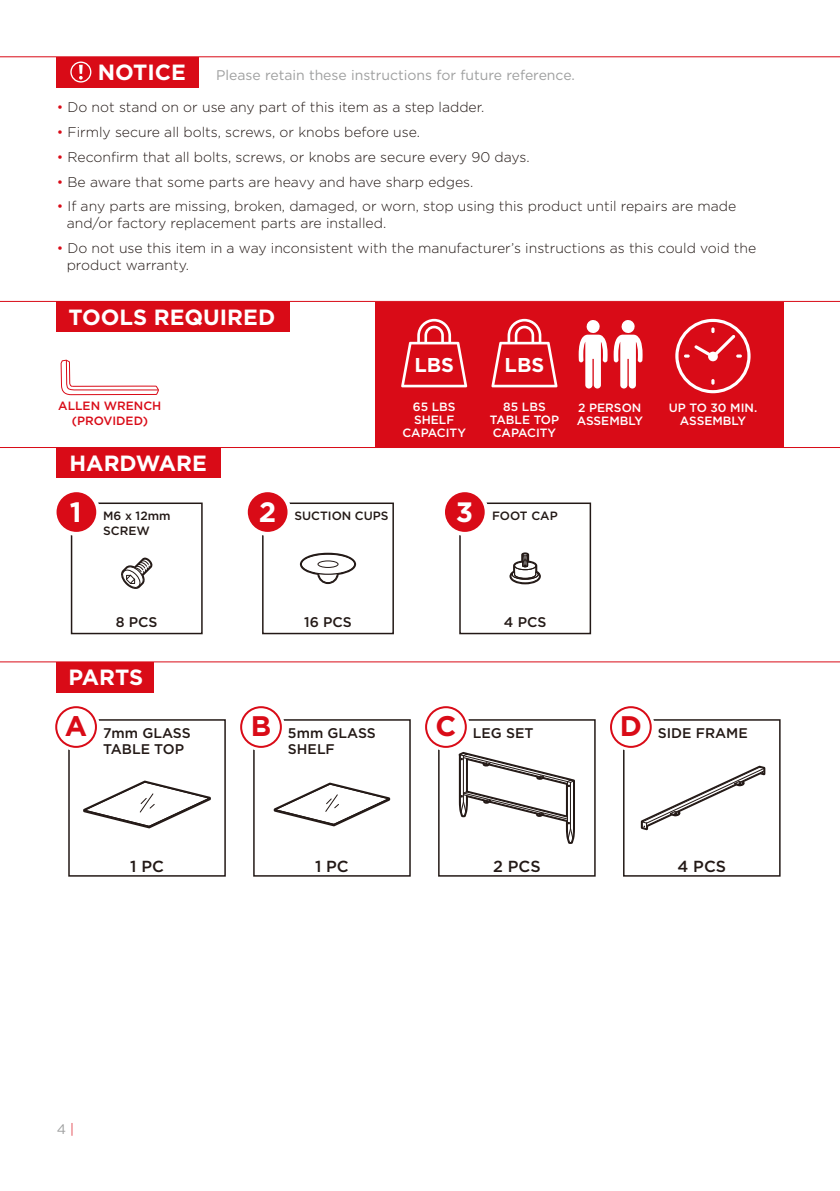
<style>
.page{position:relative;width:840px;height:1191px;background:#fff}
.page>*{position:absolute;margin:0;border:0;box-sizing:border-box;transform-origin:0 0}
.t1{font:700 28.2px "Gotham";color:#d90b17}
.t2{font:700 28px "Gotham";color:#fff}
.t3{font:700 22px "Gotham";color:#fff}
.t4{font:700 20px "Gotham";color:#fff}
.t5{font:500 16px "Gotham";color:#231916}
.t6{font:300 14px/16.8px "Gotham";color:#231916}
.t7{font:500 14px/16.8px "Gotham";color:#231916}
.t8{font:14px "Gotham";color:#9fa0a0}
.t9{font:13.8px "Gotham";color:#9fa0a0}
.t10{font:500 12px/13px "Gotham";color:#fff;text-align:center}
.t11{font:500 12px/14.4px "Gotham";color:#231916}
.t12{font:500 12px/14.4px "Gotham";color:#d90b17;text-align:center}
.s1{color:#d90b17}
.s2{font-weight:300;color:#d90b17}
</style>
<div class="page">
<div style="left:57px;top:662px;width:97px;height:30px;background:#d90b17"></div>
<hr style="left:0;top:661px;width:839px;height:1px;background:#d90b17">
<div style="left:375px;top:301px;width:407px;height:146px;background:#d90b17"></div>
<div style="left:57px;top:447px;width:164px;height:31px;background:#d90b17"></div>
<div style="left:71px;top:502px;width:131px;height:132px;border:2px solid #231916"></div>
<svg style="left:613px;top:320px;width:29px;height:68px"></svg>
<svg style="left:578px;top:320px;width:29px;height:68px"></svg>
<div style="left:262px;top:502px;width:132px;height:132px;border:2px solid #231916"></div>
<svg style="left:247px;top:492px;width:44px;height:44px"></svg>
<div style="left:459px;top:502px;width:131px;height:132px;border:2px solid #231916"></div>
<svg style="left:445px;top:492px;width:43px;height:44px"></svg>
<div style="left:57px;top:301px;width:232px;height:31px;background:#d90b17"></div>
<hr style="left:0;top:301px;width:839px;height:1px;background:#d90b17">
<hr style="left:0;top:447px;width:839px;height:1px;background:#d90b17">
<svg style="left:675px;top:319px;width:75px;height:74px"></svg>
<svg style="left:491px;top:319px;width:66px;height:68px"></svg>
<svg style="left:401px;top:319px;width:66px;height:68px"></svg>
<div style="left:57px;top:57px;width:142px;height:30px;background:#d90b17"></div>
<hr style="left:0;top:56px;width:839px;height:1px;background:#d90b17">
<div style="left:70px;top:62px;width:21px;height:21px;border:1px solid #fff;border-radius:50%"></div>
<svg style="left:79px;top:65px;width:4px;height:15px"></svg>
<div style="left:68px;top:719px;width:158px;height:157px;border:2px solid #231916"></div>
<svg style="left:57px;top:706px;width:43px;height:45px"></svg>
<div style="left:55px;top:706px;width:42px;height:42px;border:2px solid #d90b17;border-radius:50%"></div>
<div style="left:253px;top:719px;width:157px;height:157px;border:2px solid #231916"></div>
<svg style="left:240px;top:706px;width:45px;height:45px"></svg>
<div style="left:240px;top:706px;width:42px;height:42px;border:2px solid #d90b17;border-radius:50%"></div>
<div style="left:438px;top:719px;width:157px;height:157px;border:2px solid #231916"></div>
<div style="left:622px;top:719px;width:158px;height:157px;border:2px solid #231916"></div>
<svg style="left:612px;top:706px;width:42px;height:45px"></svg>
<div style="left:609px;top:706px;width:42px;height:42px;border:2px solid #d90b17;border-radius:50%"></div>
<svg style="left:56px;top:359px;width:103px;height:177px"></svg>
<svg style="left:425px;top:706px;width:149px;height:138px"></svg>
<svg style="left:640px;top:765px;width:125px;height:65px"></svg>
<svg style="left:83px;top:780px;width:128px;height:48px"></svg>
<svg style="left:273px;top:782px;width:117px;height:44px"></svg>
<svg style="left:121px;top:557px;width:32px;height:32px"></svg>
<svg style="left:300px;top:553px;width:56px;height:31px"></svg>
<div style="left:317px;top:560px;width:21px;height:7px;border:1px solid #231916;border-radius:50%"></div>
<svg style="left:509px;top:552px;width:31px;height:32px"></svg>
<h3 class="t3" style="left:98px;top:58px;width:90px">NOTICE</h3>
<p class="t8" style="left:216px;top:66px;width:360px">Please retain these instructions for future reference.</p>
<p class="t6" style="left:57px;top:98px;width:429px"><span class="s1">•</span> Do not stand on or use any part of this item as a step ladder.</p>
<p class="t6" style="left:57px;top:123px;width:364px"><span class="s1">•</span> Firmly secure all bolts, screws, or knobs before use.</p>
<p class="t6" style="left:57px;top:148px;width:474px"><span class="s1">•</span> Reconfirm that all bolts, screws, or knobs are secure every 90 days.</p>
<p class="t6" style="left:57px;top:173px;width:418px"><span class="s1">•</span> Be aware that some parts are heavy and have sharp edges.</p>
<p class="t6" style="left:67px;top:198px;width:670px;text-indent:-10px"><span class="s1">•</span> If any parts are missing, broken, damaged, or worn, stop using this product until repairs are made and/or factory replacement parts are installed.</p>
<p class="t6" style="left:67px;top:239px;width:690px;text-indent:-10px"><span class="s1">•</span> Do not use this item in a way inconsistent with the manufacturer’s instructions as this could void the product warranty.</p>
<h3 class="t3" style="left:68px;top:302px;width:208px">TOOLS REQUIRED</h3>
<p class="t12" style="left:58px;top:398px;width:105px">ALLEN WRENCH (PROVIDED)</p>
<h3 class="t4" style="left:414px;top:351px;width:41px">LBS</h3>
<p class="t10" style="left:402px;top:400px;width:65px">65 LBS<br>SHELF<br>CAPACITY</p>
<h3 class="t4" style="left:504px;top:351px;width:41px">LBS</h3>
<p class="t10" style="left:489px;top:400px;width:71px">85 LBS<br>TABLE TOP<br>CAPACITY</p>
<h3 class="t3" style="left:70px;top:448px;width:139px">HARDWARE</h3>
<h2 class="t2" style="left:70px;top:493px;width:13px">1</h2>
<p class="t11" style="left:103px;top:508px;width:69px">M6 x 12mm<br>SCREW</p>
<h2 class="t2" style="left:259px;top:493px;width:19px">2</h2>
<p class="t11" style="left:294px;top:508px;width:96px">SUCTION CUPS</p>
<p class="t11" style="left:492px;top:508px;width:67px">FOOT CAP</p>
<h2 class="t2" style="left:455px;top:493px;width:19px">3</h2>
<p class="t10" style="left:576px;top:400px;width:68px;text-align:left">2 PERSON<br>ASSEMBLY</p>
<p class="t10" style="left:668px;top:400px;width:90px">UP TO 30 MIN.<br>ASSEMBLY</p>
<p class="t7" style="left:116px;top:613px;width:43px">8 PCS</p>
<p class="t7" style="left:304px;top:613px;width:49px">16 PCS</p>
<p class="t7" style="left:503px;top:613px;width:44px">4 PCS</p>
<h3 class="t3" style="left:69px;top:663px;width:76px">PARTS</h3>
<h1 class="t1" style="left:65px;top:707px;width:24px">A</h1>
<p class="t7" style="left:103px;top:724px;width:89px">7mm GLASS<br>TABLE TOP</p>
<h1 class="t1" style="left:251px;top:707px;width:22px">B</h1>
<p class="t7" style="left:288px;top:724px;width:89px">5mm GLASS<br>SHELF</p>
<h1 class="t1" style="left:435px;top:707px;width:22px">C</h1>
<p class="t7" style="left:472px;top:724px;width:62px">LEG SET</p>
<h1 class="t1" style="left:619px;top:707px;width:24px">D</h1>
<p class="t7" style="left:657px;top:724px;width:91px">SIDE FRAME</p>
<p class="t5" style="left:130px;top:855px;width:35px">1 PC</p>
<p class="t5" style="left:315px;top:855px;width:35px">1 PC</p>
<p class="t5" style="left:493px;top:855px;width:49px">2 PCS</p>
<p class="t5" style="left:677px;top:855px;width:50px">4 PCS</p>
<p class="t9" style="left:57px;top:1120px;width:19px">4 <span class="s2">|</span></p>
</div>
